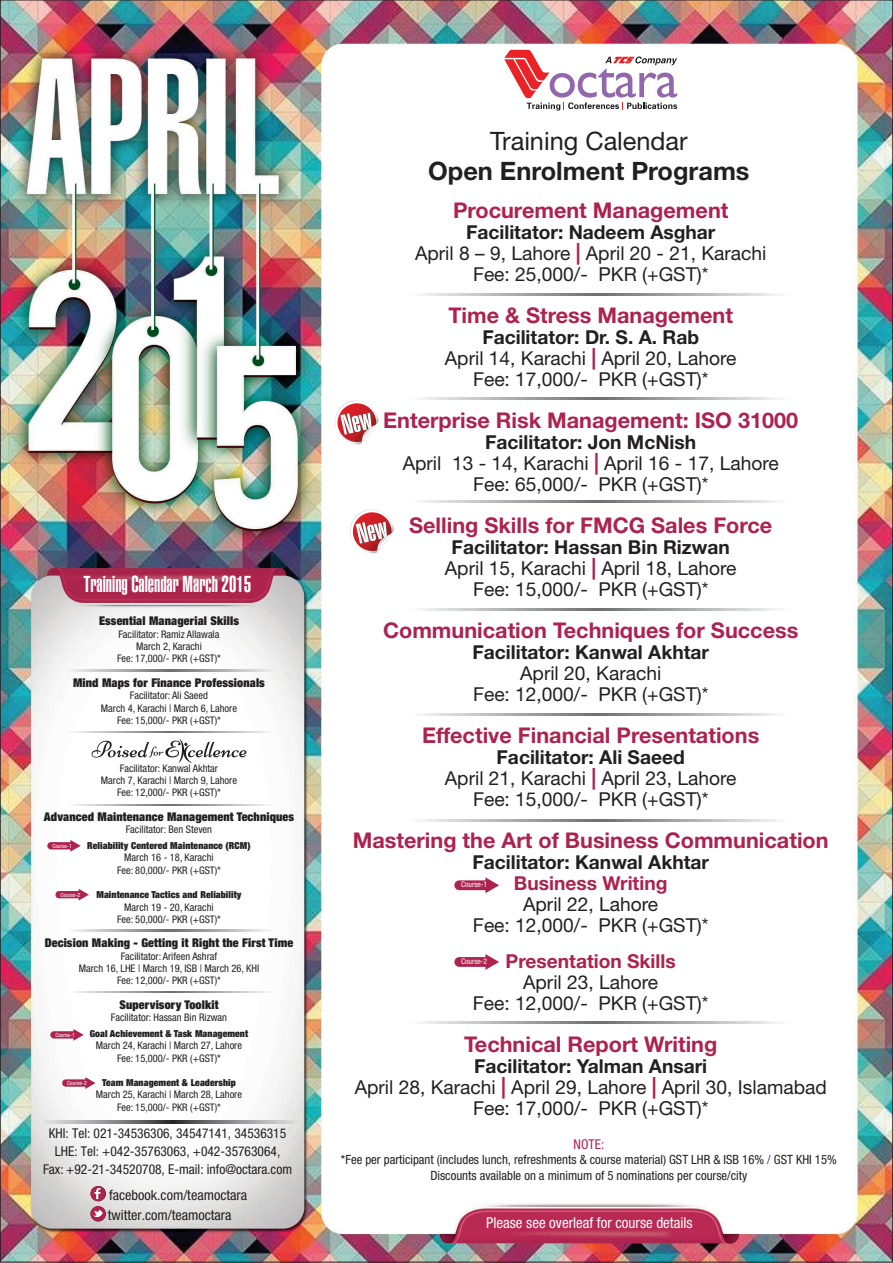
<style>
.page{position:relative;width:893px;height:1263px;background:#fff}
.page>*{position:absolute;margin:0;border:0;box-sizing:border-box;transform-origin:0 0}
.t1{font:700 25.35px "Helvetica Neue LT Std";color:#231f20}
.t2{font:25.35px "Helvetica Neue LT Std";color:#231f20}
.t3{font:900 extra-condensed 22.5px "Swiss 911 BT";color:#fff}
.t4{font:700 21.6px "Helvetica Neue LT Std";color:#ad224e}
.t5{font:19.2px/21px "Helvetica Neue LT Std";color:#231f20;text-align:center}
.t6{font:700 19.2px "Helvetica Neue LT Std";color:#231f20}
.t7{font:700 19.2px "Helvetica Neue LT Std";color:#ad224e}
.t8{font:condensed 15px "Helvetica Neue LT Std";color:#fff}
.t9{font:condensed 14.1px/19.8px "Helvetica Neue LT Std";color:#231f20}
.t10{font:condensed 13.5px/18px "Helvetica Neue LT Std";color:#231f20;text-align:center}
.t11{font:condensed 13.5px "Helvetica Neue LT Std";color:#ad224e}
.t12{font:condensed 12.75px/15.3px "Helvetica Neue LT Std";color:#231f20;text-align:center}
.t13{font:900 condensed 12px "Helvetica Neue LT Std";letter-spacing:.015em;color:#231f20}
.t14{font:condensed 10.5px/12.3px "Helvetica Neue LT Std";color:#231f20;text-align:center}
.t15{font:900 condensed 9.6px "Helvetica Neue LT Std";letter-spacing:.01em;color:#231f20}
.t16{font:condensed 7.65px "Helvetica Neue LT Std";color:#fff}
.t17{font:condensed 5.7px "Helvetica Neue LT Std";color:#fff}
.s1{font-weight:700}
.s2{font-weight:700;font-size:21.6px;color:#ad224e}
.s3{color:#652d91}
</style>
<div class="page">
<img style="left:0;top:2px;width:893px;height:1261px">
<svg style="left:90px;top:1186px;width:16px;height:15px"></svg>
<svg style="left:94px;top:1188px;width:7px;height:11px"></svg>
<svg style="left:90px;top:1206px;width:16px;height:15px"></svg>
<svg style="left:93px;top:1210px;width:10px;height:7px"></svg>
<svg style="left:32px;top:1120px;width:271px;height:3px"></svg>
<svg style="left:504px;top:50px;width:173px;height:61px"></svg>
<svg style="left:60px;top:670px;width:218px;height:1px"></svg>
<svg style="left:60px;top:731px;width:218px;height:1px"></svg>
<svg style="left:60px;top:804px;width:218px;height:1px"></svg>
<svg style="left:60px;top:930px;width:218px;height:1px"></svg>
<svg style="left:60px;top:992px;width:218px;height:1px"></svg>
<svg style="left:47px;top:840px;width:34px;height:12px"></svg>
<svg style="left:55px;top:889px;width:34px;height:11px"></svg>
<svg style="left:50px;top:1029px;width:34px;height:12px"></svg>
<svg style="left:62px;top:1077px;width:34px;height:12px"></svg>
<svg style="left:92px;top:739px;width:154px;height:24px"></svg>
<svg style="left:396px;top:293px;width:401px;height:2px"></svg>
<svg style="left:396px;top:397px;width:401px;height:2px"></svg>
<svg style="left:396px;top:501px;width:401px;height:2px"></svg>
<svg style="left:396px;top:609px;width:401px;height:2px"></svg>
<svg style="left:396px;top:713px;width:401px;height:2px"></svg>
<svg style="left:396px;top:819px;width:401px;height:2px"></svg>
<svg style="left:396px;top:1021px;width:401px;height:2px"></svg>
<svg style="left:454px;top:877px;width:45px;height:16px"></svg>
<svg style="left:454px;top:954px;width:45px;height:16px"></svg>
<svg style="left:334px;top:400px;width:45px;height:45px"></svg>
<svg style="left:349px;top:509px;width:45px;height:45px"></svg>
<p class="t3" style="left:84px;top:572px;width:169px">Training Calendar March 2015</p>
<p class="t13" style="left:99px;top:613px;width:141px">Essential Managerial Skills</p>
<p class="t14" style="left:117px;top:628px;width:105px">Facilitator: Ramiz Allawala<br>March 2, Karachi<br>Fee: 17,000/- PKR (+GST)*</p>
<p class="t13" style="left:73px;top:675px;width:193px">Mind Maps for Finance Professionals</p>
<p class="t14" style="left:101px;top:689px;width:138px">Facilitator: Ali Saeed<br>March 4, Karachi | March 6, Lahore<br>Fee: 15,000/- PKR (+GST)*</p>
<p class="t14" style="left:101px;top:762px;width:138px">Facilitator: Kanwal Akhtar<br>March 7, Karachi | March 9, Lahore<br>Fee: 12,000/- PKR (+GST)*</p>
<p class="t13" style="left:44px;top:809px;width:252px">Advanced Maintenance Management Techniques</p>
<p class="t14" style="left:126px;top:823px;width:88px">Facilitator: Ben Steven</p>
<p class="t15" style="left:87px;top:839px;width:165px">Reliability Centered Maintenance (RCM)</p>
<p class="t14" style="left:117px;top:851px;width:105px">March 16 - 18, Karachi<br>Fee: 80,000/- PKR (+GST)*</p>
<p class="t15" style="left:96px;top:889px;width:147px">Maintenance Tactics and Reliability</p>
<p class="t14" style="left:117px;top:900px;width:105px">March 19 - 20, Karachi<br>Fee: 50,000/- PKR (+GST)*</p>
<p class="t13" style="left:45px;top:935px;width:250px">Decision Making - Getting it Right the First Time</p>
<p class="t14" style="left:79px;top:950px;width:182px">Facilitator: Arifeen Ashraf<br>March 16, LHE | March 19, ISB | March 26, KHI<br>Fee: 12,000/- PKR (+GST)*</p>
<p class="t13" style="left:119px;top:997px;width:101px">Supervisory Toolkit</p>
<p class="t14" style="left:111px;top:1011px;width:118px">Facilitator: Hassan Bin Rizwan</p>
<p class="t15" style="left:90px;top:1027px;width:160px">Goal Achievement &amp; Task Management</p>
<p class="t14" style="left:96px;top:1039px;width:148px">March 24, Karachi | March 27, Lahore<br>Fee: 15,000/- PKR (+GST)*</p>
<p class="t15" style="left:102px;top:1076px;width:135px">Team Management &amp; Leadership</p>
<p class="t14" style="left:96px;top:1088px;width:148px">March 25, Karachi | March 28, Lahore<br>Fee: 15,000/- PKR (+GST)*</p>
<p class="t17" style="left:52px;top:842px;width:21px">Course-1</p>
<p class="t17" style="left:61px;top:891px;width:21px">Course-2</p>
<p class="t17" style="left:55px;top:1032px;width:21px">Course-1</p>
<p class="t17" style="left:67px;top:1080px;width:21px">Course-2</p>
<h1 class="t2" style="left:490px;top:126px;width:199px">Training Calendar</h1>
<h1 class="t1" style="left:428px;top:155px;width:323px">Open Enrolment Programs</h1>
<p class="t4" style="left:453px;top:197px;width:277px">Procurement Management</p>
<p class="t5" style="left:415px;top:221px;width:353px"><span class="s1">Facilitator: Nadeem Asghar<br></span>April 8 – 9, Lahore <span class="s2">|</span> April 20 - 21, Karachi<br>Fee: 25,000/- PKR (+GST)*</p>
<p class="t4" style="left:448px;top:302px;width:286px">Time &amp; Stress Management</p>
<p class="t5" style="left:445px;top:326px;width:293px"><span class="s1">Facilitator: Dr. S. A. Rab<br></span>April 14, Karachi <span class="s2">|</span> April 20, Lahore<br>Fee: 17,000/- PKR (+GST)*</p>
<p class="t4" style="left:383px;top:407px;width:416px">Enterprise Risk Management: ISO 31000</p>
<p class="t5" style="left:403px;top:431px;width:377px"><span class="s1">Facilitator: Jon McNish<br></span>April 13 - 14, Karachi <span class="s2">|</span> April 16 - 17, Lahore<br>Fee: 65,000/- PKR (+GST)*</p>
<p class="t4" style="left:409px;top:512px;width:365px">Selling Skills for FMCG Sales Force</p>
<p class="t5" style="left:445px;top:536px;width:293px"><span class="s1">Facilitator: Hassan Bin Rizwan<br></span>April 15, Karachi <span class="s2">|</span> April 18, Lahore<br>Fee: 15,000/- PKR (+GST)*</p>
<p class="t4" style="left:383px;top:617px;width:417px">Communication Techniques for Success</p>
<p class="t6" style="left:472px;top:640px;width:238px">Facilitator: Kanwal Akhtar</p>
<p class="t5" style="left:473px;top:662px;width:237px">April 20, Karachi<br>Fee: 12,000/- PKR (+GST)*</p>
<p class="t4" style="left:422px;top:722px;width:339px">Effective Financial Presentations</p>
<p class="t5" style="left:445px;top:746px;width:293px"><span class="s1">Facilitator: Ali Saeed<br></span>April 21, Karachi <span class="s2">|</span> April 23, Lahore<br>Fee: 15,000/- PKR (+GST)*</p>
<p class="t4" style="left:353px;top:827px;width:477px">Mastering the Art of Business Communication</p>
<p class="t6" style="left:472px;top:850px;width:238px">Facilitator: Kanwal Akhtar</p>
<p class="t7" style="left:514px;top:871px;width:155px">Business Writing</p>
<p class="t5" style="left:473px;top:893px;width:237px">April 22, Lahore<br>Fee: 12,000/- PKR (+GST)*</p>
<p class="t7" style="left:506px;top:949px;width:172px">Presentation Skills</p>
<p class="t5" style="left:473px;top:971px;width:237px">April 23, Lahore<br>Fee: 12,000/- PKR (+GST)*</p>
<p class="t4" style="left:464px;top:1031px;width:255px">Technical Report Writing</p>
<p class="t5" style="left:355px;top:1055px;width:474px"><span class="s1">Facilitator: Yalman Ansari<br></span>April 28, Karachi <span class="s2">|</span> April 29, Lahore <span class="s2">|</span> April 30, Islamabad<br>Fee: 17,000/- PKR (+GST)*</p>
<p class="t16" style="left:461px;top:880px;width:28px">Course-1</p>
<p class="t16" style="left:461px;top:957px;width:28px">Course-2</p>
<p class="t10" style="left:43px;top:1124px;width:251px">KHI: Tel: 021-34536306, 34547141, 34536315<br>LHE: Tel: +042-35763063, +042-35763064,<br>Fax: +92-21-34520708, E-mail: info@octara.com</p>
<p class="t11" style="left:573px;top:1136px;width:32px">NOTE:</p>
<p class="t12" style="left:341px;top:1152px;width:497px">*Fee per participant (includes lunch, refreshments &amp; course material) GST LHR &amp; ISB 16% <span class="s3">/</span> GST KHI 15%<br>Discounts available on a minimum of 5 nominations per course/city</p>
<p class="t8" style="left:486px;top:1214px;width:208px">Please see overleaf for course details</p>
<p class="t9" style="left:108px;top:1185px;width:141px">facebook.com/teamoctara twitter.com/teamoctara</p>
</div>
